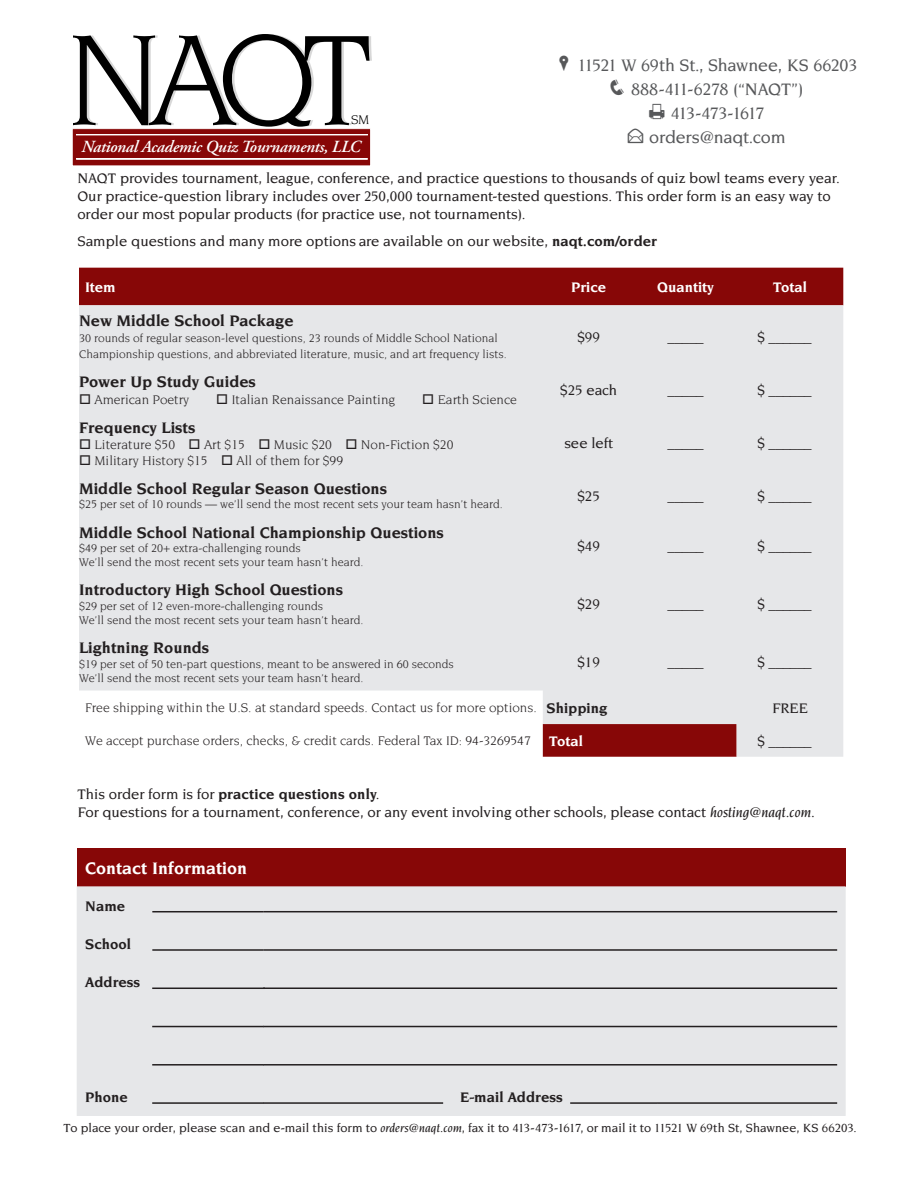
<style>
.page{position:relative;width:918px;height:1188px;background:#fff}
.page>*{position:absolute;margin:0;border:0;box-sizing:border-box;transform-origin:0 0}
.t1{font:139.05px "Novarese Std";color:#000}
.Body___R3{font:500 18px "Novarese Std";letter-spacing:-.015em;color:#57585a}
.Item_Description{font:700 18px "Novarese Std";color:#fff}
.Body___R3-2{font:500 18px "Novarese Std";letter-spacing:-.07em;color:#57585a}
.t2{font:italic 600 16.95px "Adobe Garamond Pro";letter-spacing:-.02em;color:#fff}
.Item-01{font:700 16.5px "Novarese Std";color:#231f20}
.Body___R3-3{font:500 15px/18px "Novarese Std";color:#231f20}
.Run_Time_Time_Price{font:500 15px "Novarese Std";color:#231f20}
.Body___R3-4{font:700 15px "Novarese Std";letter-spacing:.005em;color:#231f20}
.Item_Description-2{font:700 15px "Novarese Std";color:#231f20}
.BT-Table{font:500 15px "Novarese Std";color:#231f20}
.BT-Table-Header{font:700 15px "Novarese Std";color:#fff}
.BT-Table-2{font:700 15px "Novarese Std";color:#231f20}
.Item-02{font:13.5px "Novarese Std";color:#231f20}
.t3{font:13.5px "Novarese Std";color:#000}
.Body___R3-5{font:500 12.75px "Novarese Std";color:#231f20}
.Item-02-2{font:12px/16.2px "Novarese Std";color:#231f20}
.s1{font-weight:700}
.s2{color:#e6e7e9}
.s3{font-weight:500}
.s4{font-style:italic}
</style>
<div class="page">
<div style="left:72px;top:129px;width:299px;height:37px;background:#870707"></div>
<div style="left:72px;top:128px;width:299px;height:38px;border:1px solid #fff"></div>
<hr style="left:76px;top:159px;width:291px;height:1px;background:#fff">
<div style="left:76px;top:158px;width:292px;height:1px;border:1px solid #fff"></div>
<hr style="left:76px;top:135px;width:291px;height:1px;background:#fff">
<div style="left:76px;top:134px;width:292px;height:1px;border:1px solid #fff"></div>
<div style="left:79px;top:268px;width:764px;height:37px;background:#870707"></div>
<svg style="left:79px;top:305px;width:764px;height:452px;background:#e6e5e6"></svg>
<div style="left:77px;top:848px;width:769px;height:38px;background:#870707"></div>
<div style="left:77px;top:886px;width:769px;height:230px;background:#e6e7e9"></div>
<hr style="left:263px;top:911px;width:574px;height:1px;background:#231f20">
<hr style="left:263px;top:949px;width:574px;height:2px;background:#231f20">
<hr style="left:263px;top:988px;width:574px;height:1px;background:#231f20">
<hr style="left:263px;top:1026px;width:574px;height:1px;background:#231f20">
<hr style="left:263px;top:1064px;width:574px;height:2px;background:#231f20">
<hr style="left:263px;top:1102px;width:180px;height:2px;background:#231f20">
<hr style="left:657px;top:1102px;width:180px;height:2px;background:#231f20">
<hr style="left:570px;top:1102px;width:87px;height:2px;background:#231f20">
<hr style="left:152px;top:911px;width:111px;height:1px;background:#231f20">
<hr style="left:152px;top:949px;width:111px;height:2px;background:#231f20">
<hr style="left:152px;top:988px;width:113px;height:1px;background:#231f20">
<hr style="left:152px;top:1026px;width:112px;height:1px;background:#231f20">
<hr style="left:152px;top:1064px;width:112px;height:2px;background:#231f20">
<hr style="left:152px;top:1102px;width:112px;height:2px;background:#231f20">
<p class="t1" style="left:64px;top:4px;width:309px">NAQT</p>
<p class="t2" style="left:81px;top:137px;width:281px">National Academic Quiz Tournaments, LLC</p>
<p class="t3" style="left:351px;top:113px;width:20px">SM</p>
<p class="Body___R3" style="left:578px;top:55px;width:281px">11521 W 69th St., Shawnee, KS 66203</p>
<p class="Body___R3" style="left:609px;top:79px;width:197px">❑ 888-411-6278 (“NAQT”)</p>
<p class="Body___R3-2" style="left:671px;top:103px;width:95px">413-473-1617</p>
<p class="Body___R3" style="left:649px;top:127px;width:138px">orders@naqt.com</p>
<p class="Body___R3-3" style="left:77px;top:169px;width:764px">NAQT provides tournament, league, conference, and practice questions to thousands of quiz bowl teams every year.<br>Our practice-question library includes over 250,000 tournament-tested questions. This order form is an easy way to order our most popular products (for practice use, not tournaments).</p>
<p class="Body___R3-3" style="left:77px;top:232px;width:581px">Sample questions and many more options are available on our website, <span class="s1">naqt.com/order</span></p>
<p class="BT-Table-Header" style="left:85px;top:279px;width:32px">Item</p>
<p class="BT-Table-Header" style="left:571px;top:279px;width:37px">Price</p>
<p class="BT-Table-Header" style="left:657px;top:279px;width:58px">Quantity</p>
<p class="BT-Table-Header" style="left:773px;top:279px;width:36px">Total</p>
<p class="Item-01" style="left:79px;top:311px;width:216px">New Middle School Package</p>
<p class="Item-02-2" style="left:79px;top:330px;width:429px">30 rounds of regular season-level questions, 23 rounds of Middle School National<br>Championship questions, and abbreviated literature, music, and art frequency lists.</p>
<p class="BT-Table" style="left:577px;top:328px;width:24px">$99</p>
<p class="Run_Time_Time_Price" style="left:757px;top:328px;width:67px">$ ______ <span class="s2">$</span></p>
<p class="Run_Time_Time_Price" style="left:668px;top:328px;width:37px">_____</p>
<p class="Item-01" style="left:79px;top:373px;width:178px">Power Up Study Guides</p>
<p class="Item-02" style="left:79px;top:392px;width:112px">□ American Poetry</p>
<p class="Item-02" style="left:216px;top:392px;width:180px">□ Italian Renaissance Painting</p>
<p class="Item-02" style="left:422px;top:392px;width:96px">□ Earth Science</p>
<p class="Item-01" style="left:79px;top:418px;width:118px">Frequency Lists</p>
<p class="Item-02" style="left:79px;top:437px;width:376px">□ Literature $50 □ Art $15 □ Music $20 □ Non-Fiction $20</p>
<p class="Item-02" style="left:79px;top:453px;width:266px">□ Military History $15 □ All of them for $99</p>
<p class="Item-01" style="left:79px;top:479px;width:310px">Middle School Regular Season Questions</p>
<p class="Item-02-2" style="left:79px;top:496px;width:425px">$25 per set of 10 rounds — we’ll send the most recent sets your team hasn’t heard.</p>
<p class="Item-01" style="left:79px;top:523px;width:366px">Middle School National Championship Questions</p>
<p class="Item-02-2" style="left:79px;top:540px;width:223px">$49 per set of 20+ extra-challenging rounds</p>
<p class="Item-02-2" style="left:79px;top:554px;width:286px">We’ll send the most recent sets your team hasn’t heard.</p>
<p class="Item-01" style="left:79px;top:581px;width:266px">Introductory High School Questions</p>
<p class="Item-02-2" style="left:79px;top:598px;width:246px">$29 per set of 12 even-more-challenging rounds</p>
<p class="Item-02-2" style="left:79px;top:612px;width:286px">We’ll send the most recent sets your team hasn’t heard.</p>
<p class="Item-01" style="left:79px;top:639px;width:132px">Lightning Rounds</p>
<p class="Item-02-2" style="left:79px;top:655px;width:376px">$19 per set of 50 ten-part questions, meant to be answered in 60 seconds</p>
<p class="Item-02-2" style="left:79px;top:670px;width:286px">We’ll send the most recent sets your team hasn’t heard.</p>
<p class="BT-Table" style="left:560px;top:382px;width:59px">$25 each</p>
<p class="BT-Table" style="left:564px;top:435px;width:50px">see left</p>
<p class="BT-Table" style="left:577px;top:488px;width:24px">$25</p>
<p class="BT-Table" style="left:577px;top:538px;width:24px">$49</p>
<p class="BT-Table" style="left:577px;top:596px;width:24px">$29</p>
<p class="BT-Table" style="left:577px;top:654px;width:24px">$19</p>
<p class="Run_Time_Time_Price" style="left:668px;top:382px;width:37px">_____</p>
<p class="Run_Time_Time_Price" style="left:668px;top:435px;width:37px">_____</p>
<p class="Run_Time_Time_Price" style="left:668px;top:488px;width:37px">_____</p>
<p class="Run_Time_Time_Price" style="left:668px;top:538px;width:37px">_____</p>
<p class="Run_Time_Time_Price" style="left:668px;top:596px;width:37px">_____</p>
<p class="Run_Time_Time_Price" style="left:668px;top:654px;width:37px">_____</p>
<p class="Run_Time_Time_Price" style="left:757px;top:382px;width:67px">$ ______ <span class="s2">$</span></p>
<p class="Run_Time_Time_Price" style="left:757px;top:435px;width:67px">$ ______ <span class="s2">$</span></p>
<p class="Run_Time_Time_Price" style="left:757px;top:488px;width:67px">$ ______ <span class="s2">$</span></p>
<p class="Run_Time_Time_Price" style="left:757px;top:538px;width:67px">$ ______ <span class="s2">$</span></p>
<p class="Run_Time_Time_Price" style="left:757px;top:596px;width:67px">$ ______ <span class="s2">$</span></p>
<p class="Run_Time_Time_Price" style="left:757px;top:654px;width:67px">$ ______ <span class="s2">$</span></p>
<p class="Item-02" style="left:85px;top:701px;width:453px">Free shipping within the U.S. at standard speeds. Contact us for more options.</p>
<p class="BT-Table-2" style="left:547px;top:699px;width:62px">Shipping</p>
<p class="BT-Table" style="left:772px;top:700px;width:37px">FREE</p>
<p class="Item-02" style="left:85px;top:734px;width:447px">We accept purchase orders, checks, &amp; credit cards. Federal Tax ID: 94-3269547</p>
<p class="BT-Table-Header" style="left:549px;top:733px;width:36px">Total</p>
<p class="Run_Time_Time_Price" style="left:757px;top:733px;width:67px">$ ______ <span class="s2">$</span></p>
<p class="Body___R3-4" style="left:78px;top:786px;width:304px"><span class="s3">This order form is for</span> practice questions only<span class="s3">.</span></p>
<p class="Body___R3-3" style="left:78px;top:803px;width:739px">For questions for a tournament, conference, or any event involving other schools, please contact <span class="s4">hosting@naqt.com</span>.</p>
<p class="Item_Description" style="left:85px;top:858px;width:164px">Contact Information</p>
<p class="Item_Description-2" style="left:85px;top:898px;width:42px">Name</p>
<p class="Item_Description-2" style="left:85px;top:936px;width:47px">School</p>
<p class="Item_Description-2" style="left:85px;top:973px;width:56px">Address</p>
<p class="Item_Description-2" style="left:85px;top:1089px;width:44px">Phone</p>
<p class="Item_Description-2" style="left:460px;top:1089px;width:104px">E-mail Address</p>
<p class="Body___R3-5" style="left:63px;top:1121px;width:795px">To place your order, please scan and e-mail this form to <span class="s4">orders@naqt.com</span>, fax it to 413-473-1617, or mail it to 11521 W 69th St, Shawnee, KS 66203.</p>
</div>
